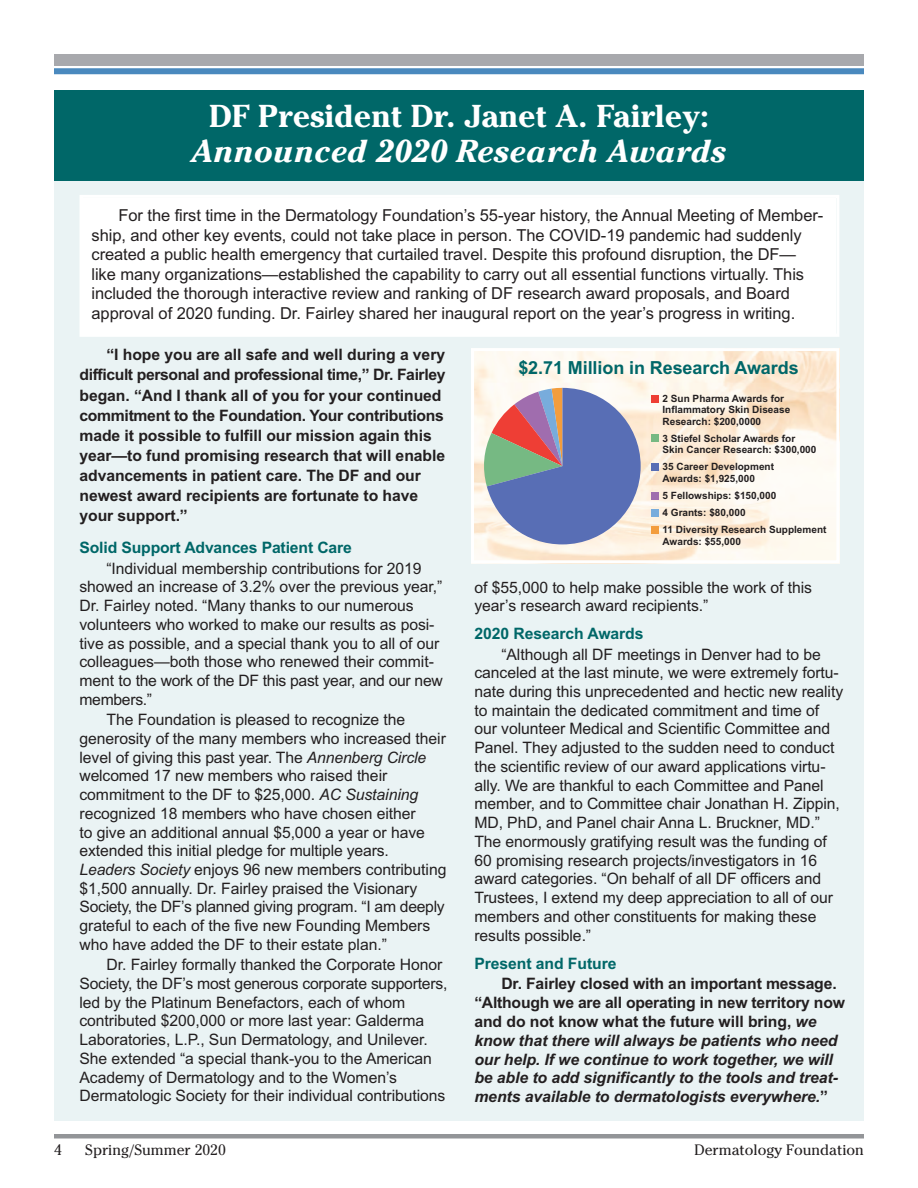
<style>
.page{position:relative;width:918px;height:1188px;background:#fff}
.page>*{position:absolute;margin:0;border:0;box-sizing:border-box;transform-origin:0 0}
.t1{font:700 31.5px "Cheltenham";letter-spacing:.005em;color:#fff}
.t2{font:italic 700 31.5px "Cheltenham";letter-spacing:.005em;color:#fff}
.t3{font:700 18px "Arial";letter-spacing:-.005em;color:#006768}
.t4{font:16.5px/19.5px "Arial";letter-spacing:-.005em;color:#231f20}
.t5{font:15.75px/18.8px "Arial";letter-spacing:-.005em;color:#231f20}
.t6{font:700 15.75px/20.1px "Arial";letter-spacing:-.005em;color:#231f20}
.t7{font:italic 700 15.75px/18.9px "Arial";letter-spacing:-.005em;color:#231f20}
.t8{font:700 15.75px "Arial";letter-spacing:-.01em;color:#006768}
.t9{font:15px "Cheltenham";color:#231f20}
.t10{font:700 10.05px/11.2px "Arial";color:#231f20}
.s1{font-style:italic}
.s2{font-style:normal}
</style>
<div class="page">
<div style="left:54px;top:54px;width:810px;height:12px;background:#a8a9ad"></div>
<div style="left:54px;top:68px;width:810px;height:6px;background:#4a89be"></div>
<hr style="left:54px;top:1134px;width:810px;height:4px;background:#939598">
<div style="left:54px;top:90px;width:810px;height:1030px;background:#eaf3f4"></div>
<div style="left:54px;top:90px;width:810px;height:91px;background:#006768"></div>
<div style="left:82px;top:198px;width:754px;height:136px;background:#fff"></div>
<div style="left:80px;top:195px;width:759px;height:142px;border:3px solid #fff"></div>
<img style="left:475px;top:352px;width:360px;height:207px">
<svg style="left:484px;top:388px;width:157px;height:156px;background:#8d90b2"></svg>
<div style="left:651px;top:395px;width:8px;height:8px;background:#ee3e35"></div>
<div style="left:651px;top:434px;width:8px;height:8px;background:#76b983"></div>
<div style="left:651px;top:463px;width:8px;height:8px;background:#586eb5"></div>
<div style="left:651px;top:492px;width:8px;height:8px;background:#a06dae"></div>
<div style="left:651px;top:509px;width:8px;height:8px;background:#78acdc"></div>
<div style="left:651px;top:526px;width:8px;height:8px;background:#f39d3d"></div>
<div style="left:471px;top:348px;width:368px;height:215px;border:3px solid #fff"></div>
<p class="t1" style="left:209px;top:104px;width:501px">DF President Dr. Janet A. Fairley:</p>
<p class="t2" style="left:191px;top:140px;width:537px">Announced 2020 Research Awards</p>
<p class="t4" style="left:92px;top:207px;width:733px;text-indent:27px">For the first time in the Dermatology Foundation’s 55-year history, the Annual Meeting of Member&shy;ship, and other key events, could not take place in person. The COVID-19 pandemic had suddenly created a public health emergency that curtailed travel. Despite this profound disruption, the DF— like many organizations—established the capability to carry out all essential functions virtually. This included the thorough interactive review and ranking of DF research award proposals, and Board approval of 2020 funding. Dr. Fairley shared her inaugural report on the year’s progress in writing.</p>
<p class="t6" style="left:80px;top:346px;width:367px;text-indent:27px">“I hope you are all safe and well during a very difficult personal and professional time,” Dr. Fairley began. “And I thank all of you for your continued commitment to the Foundation. Your contributions made it possible to fulfill our mission again this year—to fund promising research that will enable advancements in patient care. The DF and our newest award recipients are fortunate to have your support.”</p>
<p class="t8" style="left:80px;top:542px;width:274px">Solid Support Advances Patient Care</p>
<p class="t5" style="left:80px;top:560px;width:365px;text-indent:27px">“Individual membership contributions for 2019 showed an increase of 3.2% over the previous year,” Dr. Fairley noted. “Many thanks to our numerous volunteers who worked to make our results as posi&shy;tive as possible, and a special thank you to all of our colleagues—both those who renewed their commit&shy;ment to the work of the DF this past year, and our new members.”</p>
<p class="t5" style="left:80px;top:712px;width:368px;text-indent:27px">The Foundation is pleased to recognize the generosity of the many members who increased their level of giving this past year. The <span class="s1">Annenberg Circle </span>welcomed 17 new members who raised their commitment to the DF to $25,000. <span class="s1">AC Sustaining </span>recognized 18 members who have chosen either<br>to give an additional annual $5,000 a year or have extended this initial pledge for multiple years.<br><span class="s1">Leaders Society</span> enjoys 96 new members contributing $1,500 annually. Dr. Fairley praised the Visionary Society, the DF’s planned giving program. “I am deeply grateful to each of the five new Founding Members who have added the DF to their estate plan.”</p>
<p class="t5" style="left:80px;top:957px;width:369px;text-indent:27px">Dr. Fairley formally thanked the Corporate Honor Society, the DF’s most generous corporate supporters, led by the Platinum Benefactors, each of whom contributed $200,000 or more last year: Galderma Laboratories, L.P., Sun Dermatology, and Unilever.<br>She extended “a special thank-you to the American Academy of Dermatology and to the Women’s Dermatologic Society for their individual contributions</p>
<p class="t3" style="left:518px;top:361px;width:282px">$2.71 Million in Research Awards</p>
<p class="t10" style="left:663px;top:394px;width:129px">2 Sun Pharma Awards for<br>Inflammatory Skin Disease<br>Research: $200,0000</p>
<p class="t10" style="left:663px;top:434px;width:155px">3 Stiefel Scholar Awards for<br>Skin Cancer Research: $300,000</p>
<p class="t10" style="left:663px;top:462px;width:113px">35 Career Development<br>Awards: $1,925,000</p>
<p class="t10" style="left:663px;top:488px;width:165px;line-height:17.2px">5 Fellowships: $150,000<br>4 Grants: $80,000<br>11 Diversity Research Supplement</p>
<p class="t10" style="left:663px;top:536px;width:80px">Awards: $55,000</p>
<p class="t5" style="left:474px;top:579px;width:339px">of $55,000 to help make possible the work of this year’s research award recipients.”</p>
<p class="t8" style="left:474px;top:628px;width:171px">2020 Research Awards</p>
<p class="t5" style="left:474px;top:646px;width:370px;text-indent:27px">“Although all DF meetings in Denver had to be canceled at the last minute, we were extremely fortu&shy;nate during this unprecedented and hectic new reality to maintain the dedicated commitment and time of our volunteer Medical and Scientific Committee and Panel. They adjusted to the sudden need to conduct the scientific review of our award applications virtu&shy;ally. We are thankful to each Committee and Panel member, and to Committee chair Jonathan H. Zippin, MD, PhD, and Panel chair Anna L. Bruckner, MD.” The enormously gratifying result was the funding of 60 promising research projects/investigators in 16 award categories. “On behalf of all DF officers and Trustees, I extend my deep appreciation to all of our members and other constituents for making these results possible.”</p>
<p class="t8" style="left:474px;top:957px;width:144px">Present and Future</p>
<p class="t7" style="left:474px;top:975px;width:372px;text-indent:27px"><span class="s2">Dr. Fairley closed with an important message. “Although we are all operating in new territory now and do not know what the future will bring,</span> we know that there will always be patients who need our help. If we continue to work together, we will be able to add significantly to the tools and treat&shy;ments available to dermatologists everywhere.<span class="s2">”</span></p>
<p class="t9" style="left:54px;top:1144px;width:9px">4</p>
<p class="t9" style="left:85px;top:1144px;width:142px">Spring/Summer 2020</p>
<p class="t9" style="left:695px;top:1144px;width:171px">Dermatology Foundation</p>
</div>
